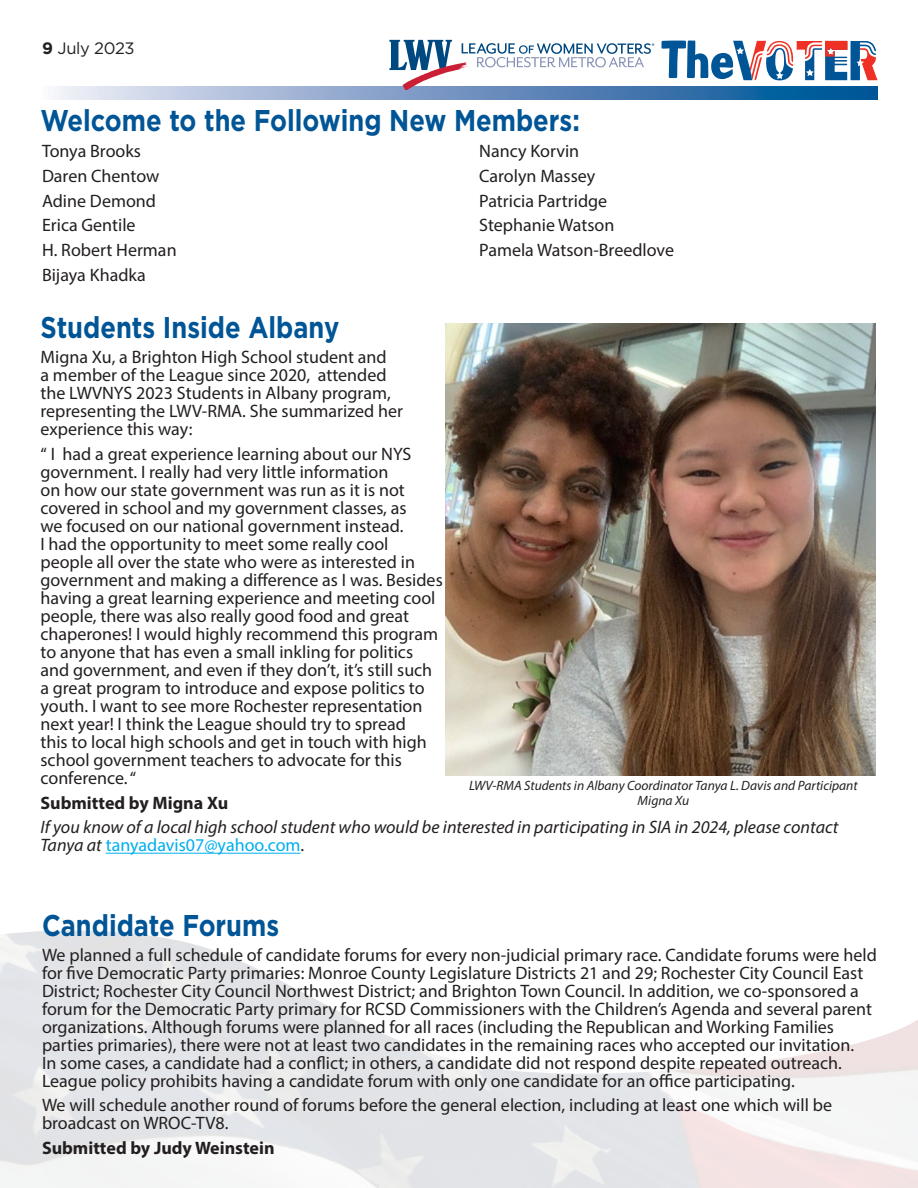
<style>
.page{position:relative;width:918px;height:1188px;background:#fff}
.page>*{position:absolute;margin:0;border:0;box-sizing:border-box;transform-origin:0 0}
.t1{font:700 30px "Gotham";color:#005596;scale:.85 1}
.t2{font:18px/18px "Myriad Pro";color:#231f20}
.t3{font:italic 18px/18px "Myriad Pro";color:#231f20}
.t4{font:700 18px "Myriad Pro";color:#231f20}
.t5{font:16.5px "Gotham";letter-spacing:-.02em;color:#231f20}
.t6{font:italic 13.5px/15px "Myriad Pro";color:#231f20;text-align:center}
.s1{font-weight:700}
.s2{font-style:normal;color:#00aeef}
.s3{font-style:normal}
</style>
<div class="page">
<svg style="left:55px;top:87px;width:823px;height:13px;background:#7198c2"></svg>
<svg style="left:662px;top:40px;width:216px;height:40px"></svg>
<svg style="left:389px;top:40px;width:265px;height:50px"></svg>
<hr style="left:106px;top:853px;width:195px;height:1px;background:#00aeef">
<img style="left:446px;top:323px;width:429px;height:453px">
<p class="t5" style="left:42px;top:37px;width:94px"><span class="s1">9</span> July 2023</p>
<h1 class="t1" style="left:40px;top:100px;width:636px">Welcome to the Following New Members:</h1>
<p class="t2" style="left:42px;top:138px;width:136px;line-height:24.8px">Tonya Brooks<br>Daren Chentow<br>Adine Demond<br>Erica Gentile<br>H. Robert Herman<br>Bijaya Khadka</p>
<p class="t2" style="left:479px;top:138px;width:196px;line-height:24.8px">Nancy Korvin<br>Carolyn Massey<br>Patricia Partridge<br>Stephanie Watson<br>Pamela Watson-Breedlove</p>
<h1 class="t1" style="left:40px;top:308px;width:353px">Students Inside Albany</h1>
<p class="t2" style="left:40px;top:348px;width:364px">Migna Xu, a Brighton High School student and<br>a member of the League since 2020, attended the LWVNYS 2023 Students in Albany program, representing the LWV-RMA. She summarized her experience this way:</p>
<p class="t2" style="left:40px;top:445px;width:404px">“ I had a great experience learning about our NYS government. I really had very little information<br>on how our state government was run as it is not covered in school and my government classes, as<br>we focused on our national government instead.<br>I had the opportunity to meet some really cool people all over the state who were as interested in government and making a difference as I was. Besides having a great learning experience and meeting cool people, there was also really good food and great chaperones! I would highly recommend this program to anyone that has even a small inkling for politics and government, and even if they don’t, it’s still such a great program to introduce and expose politics to youth. I want to see more Rochester representation next year! I think the League should try to spread<br>this to local high schools and get in touch with high school government teachers to advocate for this conference. “</p>
<p class="t4" style="left:40px;top:791px;width:189px">Submitted by Migna Xu</p>
<p class="t3" style="left:40px;top:818px;width:799px">If you know of a local high school student who would be interested in participating in SIA in 2024, please contact<br>Tanya at <span class="s2">tanyadavis07@yahoo.com</span><span class="s3">.</span></p>
<p class="t6" style="left:469px;top:778px;width:390px">LWV-RMA Students in Albany Coordinator Tanya L. Davis and Participant<br>Migna Xu</p>
<h1 class="t1" style="left:42px;top:905px;width:281px">Candidate Forums</h1>
<p class="t2" style="left:42px;top:945px;width:836px">We planned a full schedule of candidate forums for every non-judicial primary race. Candidate forums were held for five Democratic Party primaries: Monroe County Legislature Districts 21 and 29; Rochester City Council East District; Rochester City Council Northwest District; and Brighton Town Council. In addition, we co-sponsored a forum for the Democratic Party primary for RCSD Commissioners with the Children’s Agenda and several parent organizations. Although forums were planned for all races (including the Republican and Working Families parties primaries), there were not at least two candidates in the remaining races who accepted our invitation.<br>In some cases, a candidate had a conflict; in others, a candidate did not respond despite repeated outreach.<br>League policy prohibits having a candidate forum with only one candidate for an office participating.</p>
<p class="t2" style="left:42px;top:1096px;width:792px">We will schedule another round of forums before the general election, including at least one which will be broadcast on WROC-TV8.</p>
<p class="t4" style="left:42px;top:1136px;width:234px">Submitted by Judy Weinstein</p>
</div>
